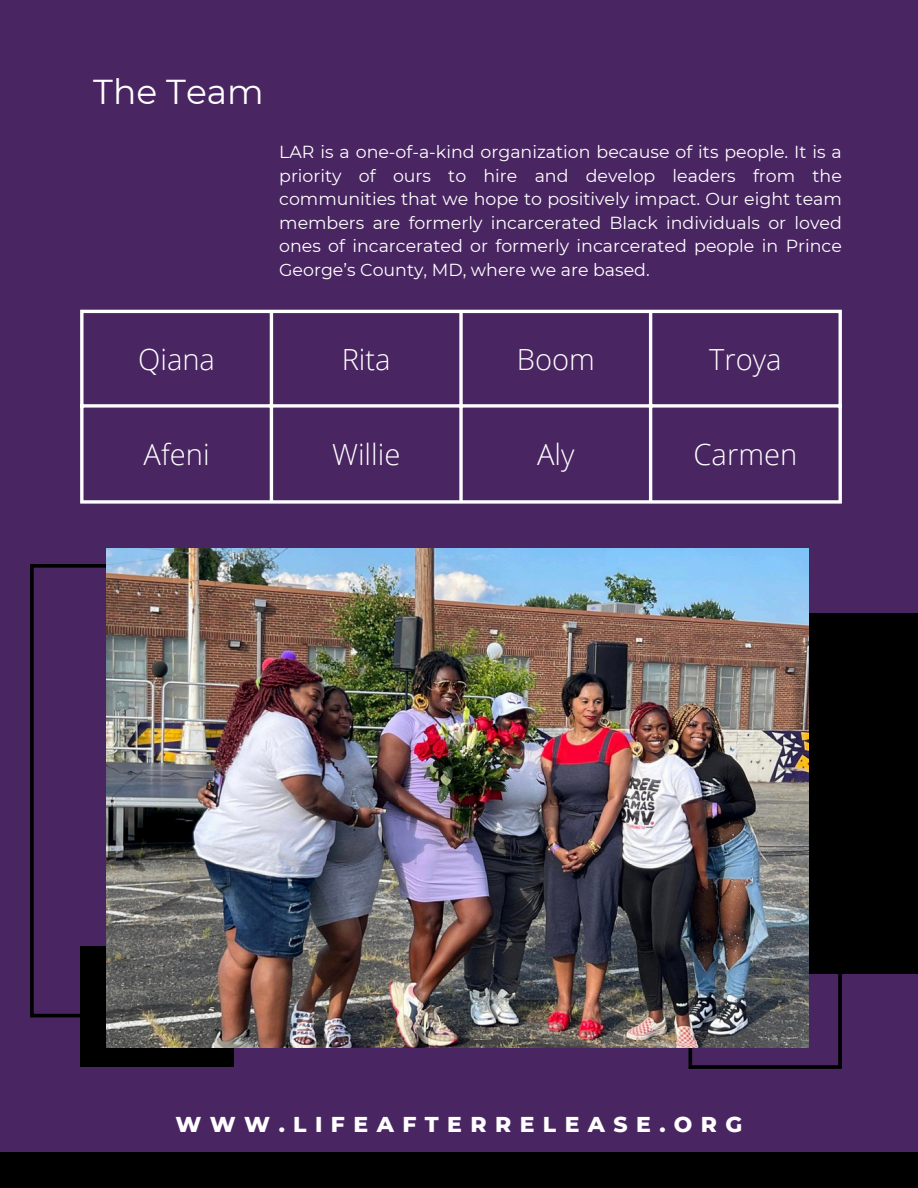
<style>
.page{position:relative;width:918px;height:1188px;background:#492561}
.page>*{position:absolute;margin:0;border:0;box-sizing:border-box;transform-origin:0 0}
.t1{font:34.5px "Montserrat";color:#fff}
.t2{font:300 29.1px "Open Sans";color:#fff}
.t3{font:800 21.9px "Montserrat";letter-spacing:.385em;color:#fff}
.t4{font:17.4px/23.7px "Montserrat";color:#fff;text-align:justify}
</style>
<div class="page">
<div style="left:0;top:1152px;width:918px;height:36px;background:#000"></div>
<div style="left:80px;top:946px;width:153px;height:121px;background:#000"></div>
<svg style="left:30px;top:564px;width:77px;height:453px"></svg>
<svg style="left:689px;top:974px;width:153px;height:95px"></svg>
<div style="left:459px;top:613px;width:459px;height:361px;background:#000"></div>
<img style="left:107px;top:549px;width:702px;height:498px">
<svg style="left:80px;top:313px;width:4px;height:187px"></svg>
<hr style="left:270px;top:313px;width:3px;height:187px;background:#fff">
<svg style="left:459px;top:313px;width:4px;height:187px"></svg>
<hr style="left:649px;top:313px;width:3px;height:187px;background:#fff">
<hr style="left:839px;top:313px;width:3px;height:187px;background:#fff">
<hr style="left:80px;top:310px;width:762px;height:3px;background:#fff">
<svg style="left:80px;top:404px;width:759px;height:4px;background:#e3dde6"></svg>
<svg style="left:80px;top:500px;width:762px;height:4px;background:#e2dde6"></svg>
<h2 class="t1" style="left:93px;top:71px;width:172px">The Team</h2>
<p class="t4" style="left:279px;top:140px;width:564px">LAR is a one-of-a-kind organization because of its people. It is a priority of ours to hire and develop leaders from the communities that we hope to positively impact. Our eight team members are formerly incarcerated Black individuals or loved ones of incarcerated or formerly incarcerated people in Prince George’s County, MD, where we are based.</p>
<h1 class="t2" style="left:138px;top:339px;width:78px">Qiana</h1>
<p class="t2" style="left:342px;top:339px;width:51px">Rita</p>
<p class="t2" style="left:517px;top:339px;width:80px">Boom</p>
<p class="t2" style="left:709px;top:339px;width:74px">Troya</p>
<p class="t2" style="left:144px;top:434px;width:67px">Afeni</p>
<p class="t2" style="left:332px;top:434px;width:70px">Willie</p>
<p class="t2" style="left:537px;top:434px;width:39px">Aly</p>
<p class="t2" style="left:694px;top:434px;width:105px">Carmen</p>
<p class="t3" style="left:175px;top:1111px;width:569px">WWW.LIFEAFTERRELEASE.ORG</p>
</div>
